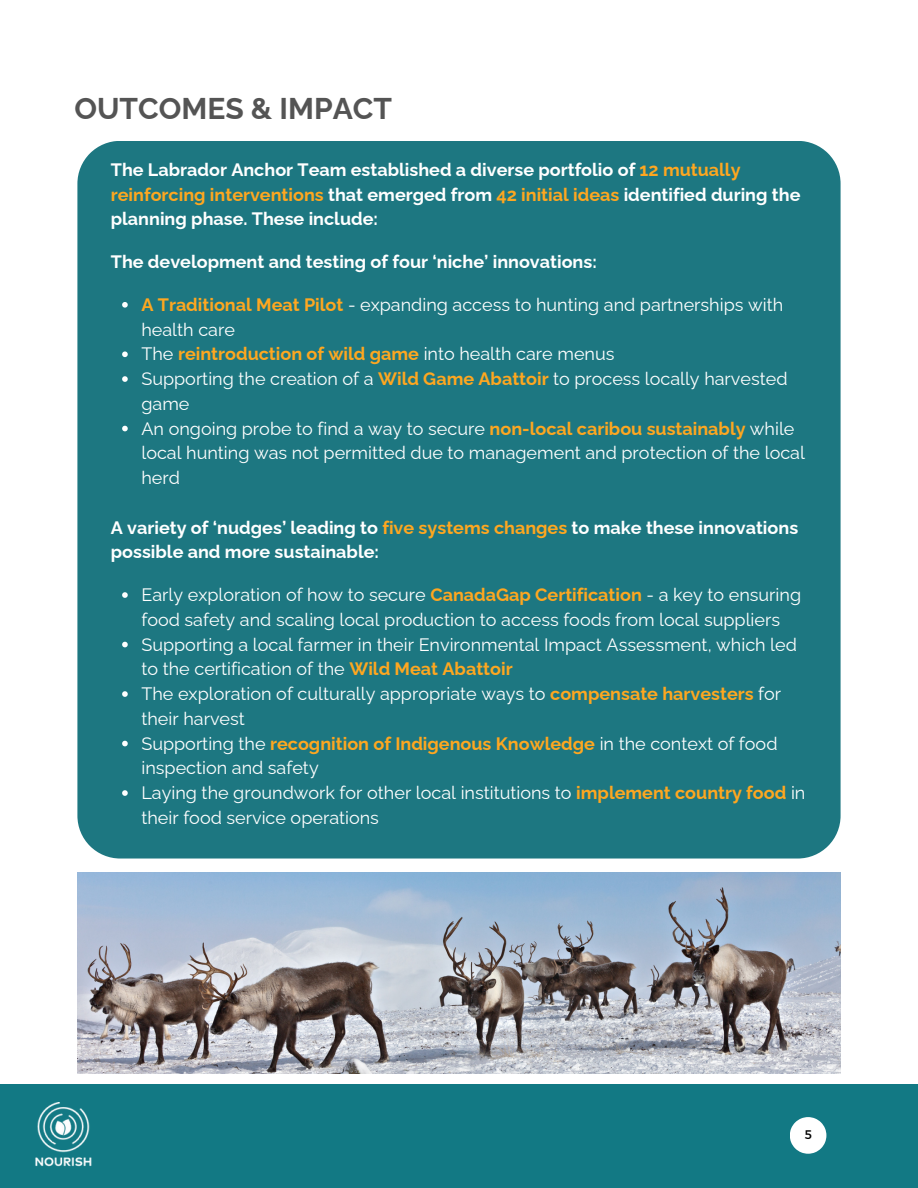
<style>
.page{position:relative;width:918px;height:1188px;background:#fff}
.page>*{position:absolute;margin:0;border:0;box-sizing:border-box;transform-origin:0 0}
.t1{font:700 30px "Raleway";color:#545454}
.t2{font:18px/24.8px "Raleway";color:#fff}
.t3{font:700 18px/24.8px "Raleway";color:#fff}
.t4{font:700 18px "Raleway";color:#fea720}
.t5{font:12.45px "Montserrat";color:#000}
.s1{color:#fea720}
.s2{font-weight:700;color:#fea720}
.s3{font-weight:400;color:#fff}
</style>
<div class="page">
<div style="left:0;top:1085px;width:918px;height:103px;background:#127984"></div>
<svg style="left:790px;top:1117px;width:36px;height:37px"></svg>
<img style="left:35px;top:1103px;width:57px;height:64px">
<div style="left:77px;top:141px;width:764px;height:718px;background:#1d7781"></div>
<svg style="left:122px;top:302px;width:6px;height:6px"></svg>
<svg style="left:122px;top:351px;width:6px;height:6px"></svg>
<svg style="left:122px;top:376px;width:6px;height:6px"></svg>
<svg style="left:122px;top:426px;width:6px;height:5px"></svg>
<svg style="left:122px;top:592px;width:6px;height:6px"></svg>
<svg style="left:122px;top:642px;width:6px;height:5px"></svg>
<svg style="left:122px;top:691px;width:6px;height:6px"></svg>
<svg style="left:122px;top:741px;width:6px;height:5px"></svg>
<svg style="left:122px;top:790px;width:6px;height:6px"></svg>
<img style="left:78px;top:872px;width:762px;height:201px">
<p class="t1" style="left:74px;top:91px;width:319px">OUTCOMES &amp; IMPACT</p>
<p class="t3" style="left:111px;top:157px;width:691px">The Labrador Anchor Team established a diverse portfolio of <span class="s1">12 mutually reinforcing interventions</span> that emerged from <span class="s1">42 initial ideas</span> identified during the planning phase. These include:</p>
<p class="t3" style="left:111px;top:250px;width:487px">The development and testing of four ‘niche’ innovations:</p>
<p class="t2" style="left:141px;top:292px;width:643px"><span class="s2">A Traditional Meat Pilot</span> - expanding access to hunting and partnerships with health care</p>
<p class="t4" style="left:141px;top:344px;width:475px"><span class="s3">The</span> reintroduction of wild game <span class="s3">into health care menus</span></p>
<p class="t2" style="left:141px;top:367px;width:648px">Supporting the creation of a <span class="s2">Wild Game Abattoir</span> to process locally harvested game</p>
<p class="t2" style="left:141px;top:416px;width:665px">An ongoing probe to find a way to secure <span class="s2">non-local caribou sustainably</span> while local hunting was not permitted due to management and protection of the local herd</p>
<p class="t3" style="left:111px;top:515px;width:689px">A variety of ‘nudges’ leading to <span class="s1">five systems changes</span> to make these innovations possible and more sustainable:</p>
<p class="t2" style="left:141px;top:583px;width:661px">Early exploration of how to secure <span class="s2">CanadaGap Certification</span> - a key to ensuring food safety and scaling local production to access foods from local suppliers</p>
<p class="t2" style="left:141px;top:632px;width:657px">Supporting a local farmer in their Environmental Impact Assessment, which led to the certification of the <span class="s2">Wild Meat Abattoir</span></p>
<p class="t2" style="left:141px;top:682px;width:641px">The exploration of culturally appropriate ways to <span class="s2">compensate harvesters</span> for their harvest</p>
<p class="t2" style="left:141px;top:731px;width:638px">Supporting the <span class="s2">recognition of Indigenous Knowledge</span> in the context of food inspection and safety</p>
<p class="t2" style="left:141px;top:781px;width:665px">Laying the groundwork for other local institutions to <span class="s2">implement country food</span> in their food service operations</p>
<p class="t5" style="left:805px;top:1126px;width:9px">5</p>
</div>
